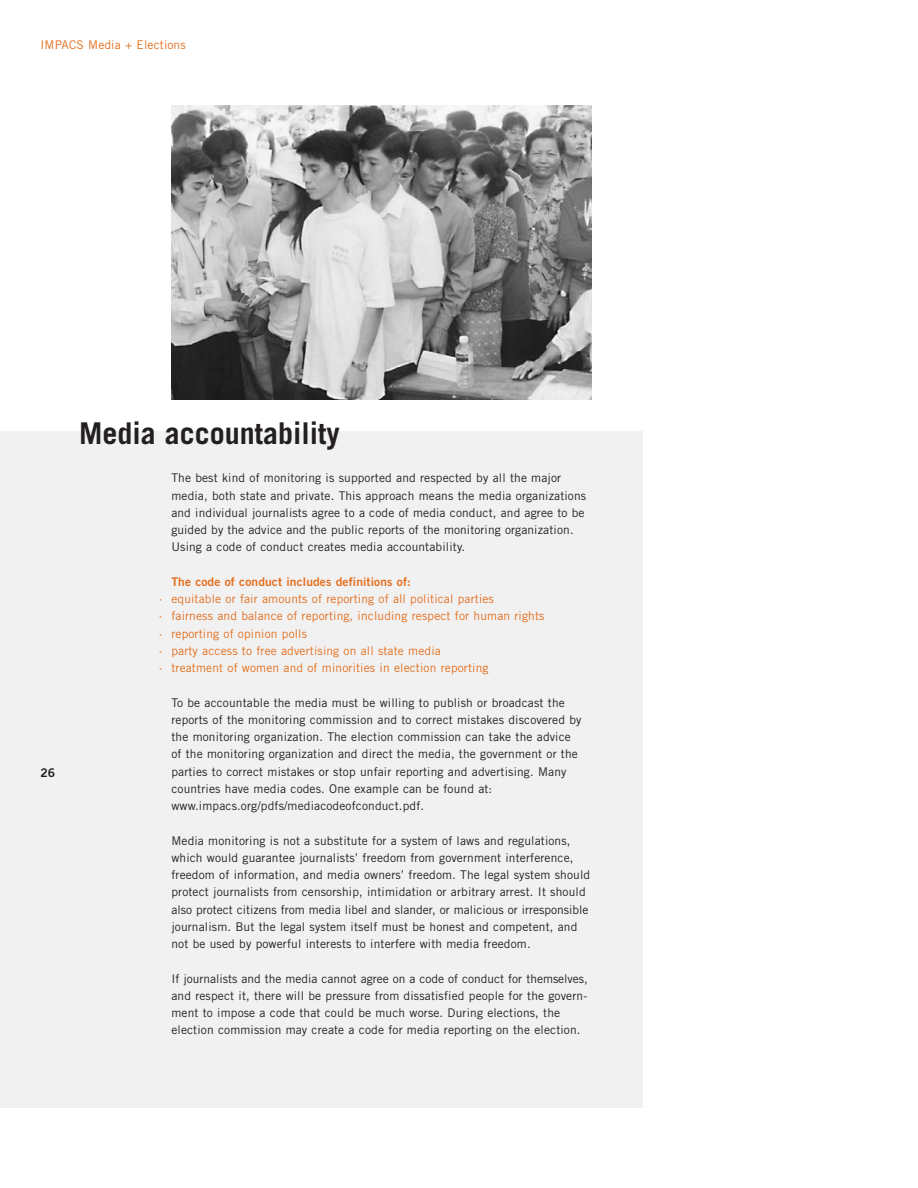
<style>
.page{position:relative;width:918px;height:1188px;background:#fff}
.page>*{position:absolute;margin:0;border:0;box-sizing:border-box;transform-origin:0 0}
.t1{font:700 30px "Trade Gothic";color:#231f20}
.t2{font:12px/17.2px "Trade Gothic";letter-spacing:.01em;color:#231f20}
.t3{font:12px/17.2px "Trade Gothic";letter-spacing:.01em;color:#e36f1e}
.t4{font:12px "Trade Gothic Bold Two";letter-spacing:.01em;color:#e36f1e}
.t5{font:12px "Trade Gothic Bold Two";color:#231f20}
</style>
<div class="page">
<div style="left:0;top:431px;width:642px;height:676px;background:#f1f1f2"></div>
<img style="left:171px;top:106px;width:420px;height:293px">
<p class="t3" style="left:40px;top:37px;width:147px">IMPACS Media + Elections</p>
<p class="t5" style="left:40px;top:768px;width:16px">26</p>
<h1 class="t1" style="left:79px;top:422px;width:262px">Media accountability</h1>
<p class="t2" style="left:171px;top:471px;width:416px">The best kind of monitoring is supported and respected by all the major media, both state and private. This approach means the media organizations and individual journalists agree to a code of media conduct, and agree to be guided by the advice and the public reports of the monitoring organization.<br>Using a code of conduct creates media accountability.</p>
<p class="t4" style="left:171px;top:577px;width:241px">The code of conduct includes definitions of:</p>
<p class="t3" style="left:171px;top:591px;width:375px">equitable or fair amounts of reporting of all political parties<br>fairness and balance of reporting, including respect for human rights reporting of opinion polls<br>party access to free advertising on all state media<br>treatment of women and of minorities in election reporting</p>
<p class="t2" style="left:171px;top:695px;width:412px">To be accountable the media must be willing to publish or broadcast the reports of the monitoring commission and to correct mistakes discovered by the monitoring organization. The election commission can take the advice of the monitoring organization and direct the media, the government or the parties to correct mistakes or stop unfair reporting and advertising. Many countries have media codes. One example can be found at: www.impacs.org/pdfs/mediacodeofconduct.pdf.</p>
<p class="t2" style="left:171px;top:833px;width:420px">Media monitoring is not a substitute for a system of laws and regulations, which would guarantee journalists’ freedom from government interference, freedom of information, and media owners’ freedom. The legal system should protect journalists from censorship, intimidation or arbitrary arrest. It should also protect citizens from media libel and slander, or malicious or irresponsible journalism. But the legal system itself must be honest and competent, and not be used by powerful interests to interfere with media freedom.</p>
<p class="t2" style="left:171px;top:971px;width:418px">If journalists and the media cannot agree on a code of conduct for themselves, and respect it, there will be pressure from dissatisfied people for the govern&shy;ment to impose a code that could be much worse. During elections, the election commission may create a code for media reporting on the election.</p>
<p class="t3" style="left:159px;top:591px;width:5px;text-align:justify">· · · · ·</p>
</div>
